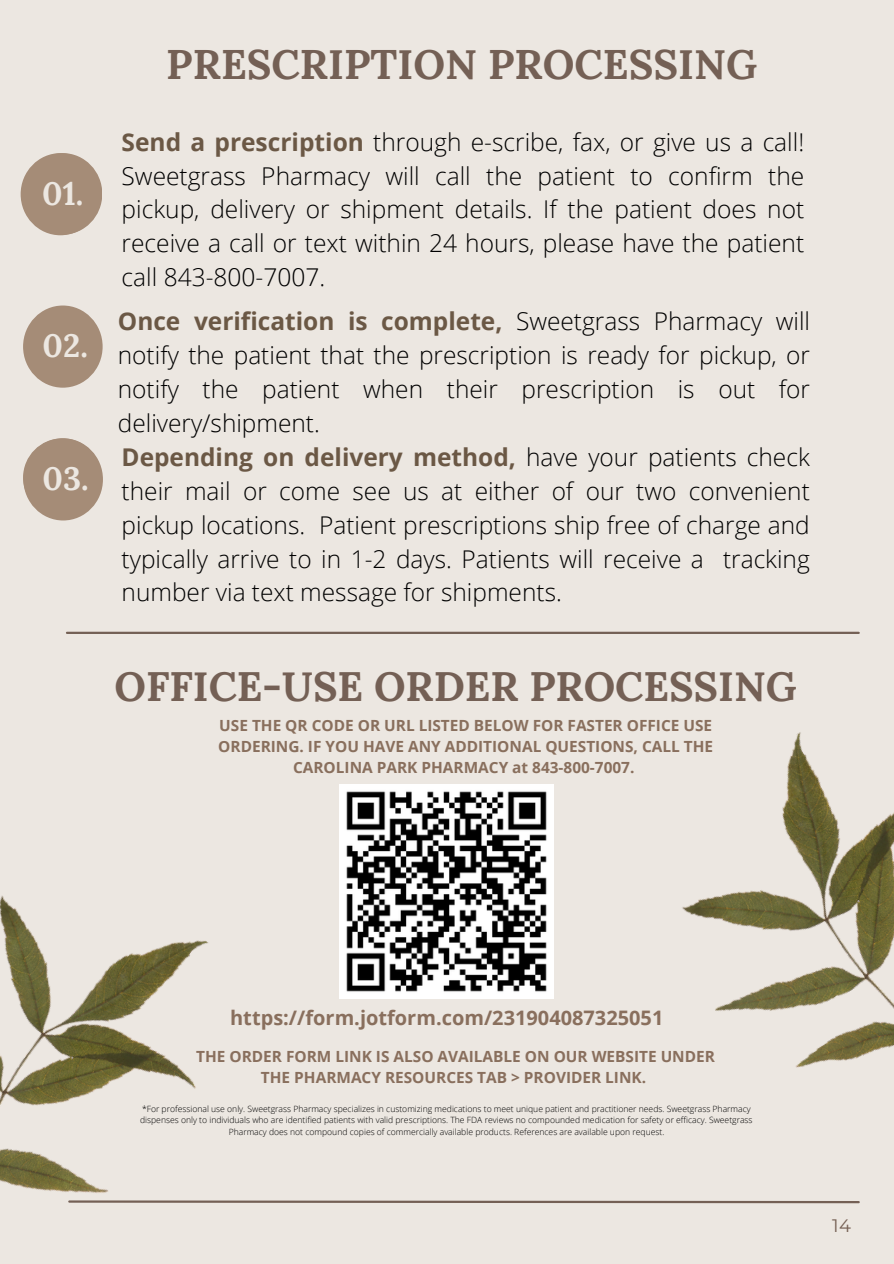
<style>
.page{position:relative;width:894px;height:1264px;background:#fff}
.page>*{position:absolute;margin:0;border:0;box-sizing:border-box;transform-origin:0 0}
.t1{font:700 41.25px "Lora";color:#746055}
.t2{font:700 40.95px "Lora";color:#746055}
.t3{font:700 32.25px "Lora";color:#ece7e1}
.t4{font:300 24.45px/33.8px "Open Sans";color:#000;text-align:justify}
.t5{font:700 19.95px "Open Sans";color:#896f5d}
.t6{font:18px "Montserrat";color:#745f53}
.t7{font:700 15.45px/21.3px "Open Sans";color:#896f5d;text-align:center}
.t8{font:300 8.55px/11.4px "Open Sans";color:#000;text-align:center}
.s1{font-weight:700;color:#6b5845}
</style>
<div class="page">
<div style="left:0;top:0;width:893px;height:1263px;background:#ece7e1"></div>
<svg style="left:271px;top:1200px;width:589px;height:4px"></svg>
<hr style="left:67px;top:631px;width:791px;height:3px;background:#746055">
<div style="left:23px;top:153px;width:79px;height:81px;background:#a58c77;border-radius:50%"></div>
<div style="left:23px;top:305px;width:80px;height:82px;background:#a58c77;border-radius:50%"></div>
<img style="left:340px;top:784px;width:213px;height:214px">
<img style="left:614px;top:732px;width:279px;height:470px">
<img style="left:0;top:895px;width:271px;height:308px">
<div style="left:21px;top:153px;width:79px;height:82px;background:#a58c77;border-radius:50%"></div>
<div style="left:23px;top:438px;width:80px;height:82px;background:#a58c77;border-radius:50%"></div>
<p class="t3" style="left:42px;top:172px;width:43px">01.</p>
<h1 class="t3" style="left:43px;top:325px;width:47px">02.</h1>
<p class="t3" style="left:43px;top:457px;width:48px">03.</p>
<h2 class="t1" style="left:166px;top:37px;width:592px">PRESCRIPTION PROCESSING</h2>
<h2 class="t4" style="left:122px;top:125px;width:684px"><span class="s1">Send a prescription</span> through e-scribe, fax, or give us a call!<br>Sweetgrass Pharmacy will call the patient to confirm the pickup, delivery or shipment details. If the patient does not receive a call or text within 24 hours, please have the patient call 843-800-7007.</h2>
<h2 class="t4" style="left:118px;top:304px;width:693px"><span class="s1">Once verification is complete,</span> Sweetgrass Pharmacy will notify the patient that the prescription is ready for pickup, or notify the patient when their prescription is out for delivery/shipment.</h2>
<h2 class="t4" style="left:122px;top:440px;width:689px"><span class="s1">Depending on delivery method,</span> have your patients check their mail or come see us at either of our two convenient pickup locations. Patient prescriptions ship free of charge and typically arrive to in 1-2 days. Patients will receive a tracking number via text message for shipments.</h2>
<h3 class="t2" style="left:114px;top:659px;width:683px">OFFICE-USE ORDER PROCESSING</h3>
<h6 class="t7" style="left:218px;top:714px;width:496px">USE THE QR CODE OR URL LISTED BELOW FOR FASTER OFFICE USE<br>ORDERING. IF YOU HAVE ANY ADDITIONAL QUESTIONS, CALL THE<br>CAROLINA PARK PHARMACY at 843-800-7007.</h6>
<p class="t5" style="left:230px;top:1004px;width:434px">https://form.jotform.com/231904087325051</p>
<h5 class="t7" style="left:196px;top:1044px;width:520px">THE ORDER FORM LINK IS ALSO AVAILABLE ON OUR WEBSITE UNDER<br>THE PHARMACY RESOURCES TAB &gt; PROVIDER LINK.</h5>
<h3 class="t8" style="left:140px;top:1102px;width:614px">*For professional use only. Sweetgrass Pharmacy specializes in customizing medications to meet unique patient and practitioner needs. Sweetgrass Pharmacy dispenses only to individuals who are identified patients with valid prescriptions. The FDA reviews no compounded medication for safety or efficacy. Sweetgrass<br>Pharmacy does not compound copies of commercially available products. References are available upon request.</h3>
<p class="t6" style="left:832px;top:1214px;width:20px">14</p>
</div>
